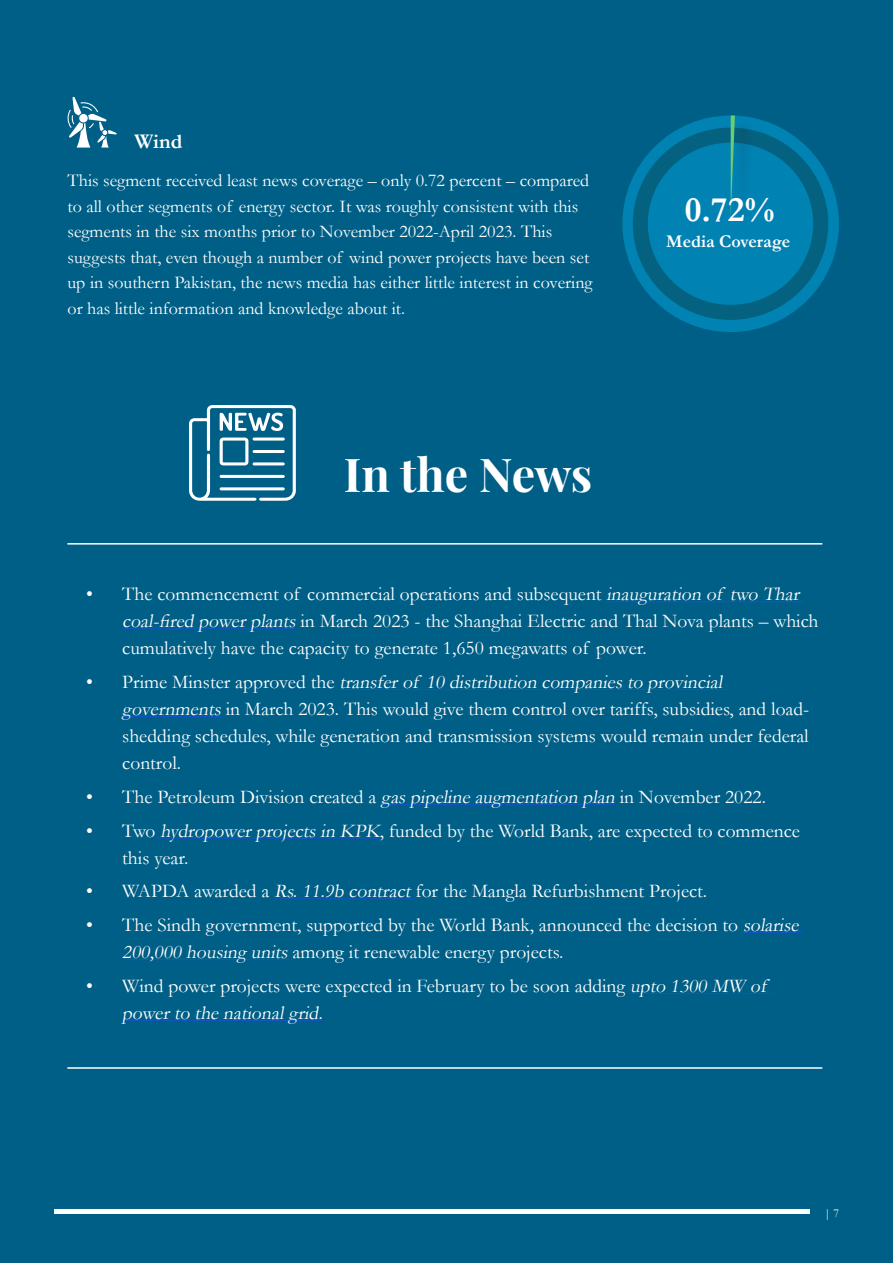
<style>
.page{position:relative;width:893px;height:1263px;background:#005f86}
.page>*{position:absolute;margin:0;border:0;box-sizing:border-box;transform-origin:0 0}
.Table_head{font:700 46.5px "Playfair Display";letter-spacing:-.005em;color:#fff}
.t1{font:700 36px "Garamond";color:#fff}
.Body{font:700 21px "Garamond";color:#fff}
.t2{font:19.5px/27px "Garamond";color:#fff}
.Body-2{font:18px/25.5px "Garamond";color:#fff}
.t3{font:700 18px "Garamond";color:#fff}
.t4{font:12px "Garamond";color:#fff}
.s1{font-style:italic}
</style>
<div class="page">
<svg style="left:67px;top:97px;width:50px;height:51px"></svg>
<hr style="left:606px;top:601px;width:198px;height:1px;background:#15c">
<hr style="left:122px;top:628px;width:174px;height:1px;background:#15c">
<hr style="left:339px;top:689px;width:388px;height:1px;background:#15c">
<hr style="left:122px;top:716px;width:99px;height:1px;background:#15c">
<hr style="left:381px;top:804px;width:234px;height:1px;background:#15c">
<hr style="left:155px;top:838px;width:225px;height:1px;background:#15c">
<hr style="left:274px;top:898px;width:141px;height:1px;background:#15c">
<hr style="left:743px;top:932px;width:61px;height:1px;background:#15c">
<hr style="left:122px;top:959px;width:170px;height:1px;background:#15c">
<hr style="left:630px;top:993px;width:144px;height:1px;background:#15c">
<hr style="left:122px;top:1020px;width:201px;height:1px;background:#15c">
<div style="left:622px;top:115px;width:217px;height:217px;background:#0082b3;border-radius:50%"></div>
<div style="left:633px;top:128px;width:195px;height:192px;border:15px solid #046180;border-radius:50%"></div>
<div style="left:733px;top:118px;width:20px;height:114px;background:#231f20;opacity:.25"></div>
<svg style="left:731px;top:115px;width:4px;height:102px"></svg>
<hr style="left:67px;top:543px;width:755px;height:2px;background:#fff">
<hr style="left:67px;top:1067px;width:755px;height:2px;background:#fff">
<svg style="left:189px;top:405px;width:107px;height:96px"></svg>
<hr style="left:54px;top:1209px;width:756px;height:4px;background:#fff">
<p class="Body" style="left:135px;top:127px;width:49px">Wind</p>
<p class="Body-2" style="left:68px;top:167px;width:527px">This segment received least news coverage – only 0.72 percent – compared to all other segments of energy sector. It was roughly consistent with this segments in the six months prior to November 2022-April 2023. This suggests that, even though a number of wind power projects have been set up in southern Pakistan, the news media has either little interest in covering or has little information and knowledge about it.</p>
<p class="Table_head" style="left:344px;top:438px;width:250px">In the News</p>
<p class="t1" style="left:685px;top:185px;width:91px">0.72%</p>
<p class="t3" style="left:666px;top:230px;width:126px">Media Coverage</p>
<p class="t2" style="left:122px;top:580px;width:698px;text-indent:-36px">• The commencement of commercial operations and subsequent <span class="s1">inauguration of two Thar coal-fired powerplants</span>in March 2023 - the Shanghai Electric and Thal Nova plants – which cumulatively have the capacity to generate 1,650 megawatts of power.</p>
<p class="t2" style="left:122px;top:668px;width:689px;text-indent:-36px">• P ri m e Mi n s t e r a p p r o ve d th e <span class="s1">transferof 10 distribution companiesto provincial governments</span>in March 2023. This would give them control over tariffs, subsidies, and load&shy;shedding schedules, while generation and transmission systems would remain under federal control.</p>
<p class="t2" style="left:86px;top:783px;width:681px">• The Petroleum Division created a <span class="s1">gaspipelineaugmentation plan</span> in November 2022.</p>
<p class="t2" style="left:122px;top:816px;width:679px;text-indent:-36px">• Two <span class="s1">hydropowerprojectsin KPK</span>, funded by the World Bank, are expected to commence this year.</p>
<p class="t2" style="left:86px;top:877px;width:622px">• WAPDA awarded a <span class="s1">Rs.11.9b contract</span>for the Mangla Refurbishment Project.</p>
<p class="t2" style="left:122px;top:911px;width:682px;text-indent:-36px">• The Sindh government, supported by the World Bank, announced the decision to <span class="s1">solarise<br>200,000 housing units</span>among it renewable energy projects.</p>
<p class="t2" style="left:122px;top:972px;width:645px;text-indent:-36px">• Wind power projects were expected in February to be soon adding <span class="s1">upto 1300 MW of powerto thenationalgrid.</span></p>
<p class="t4" style="left:824px;top:1205px;width:16px">| 7</p>
</div>
